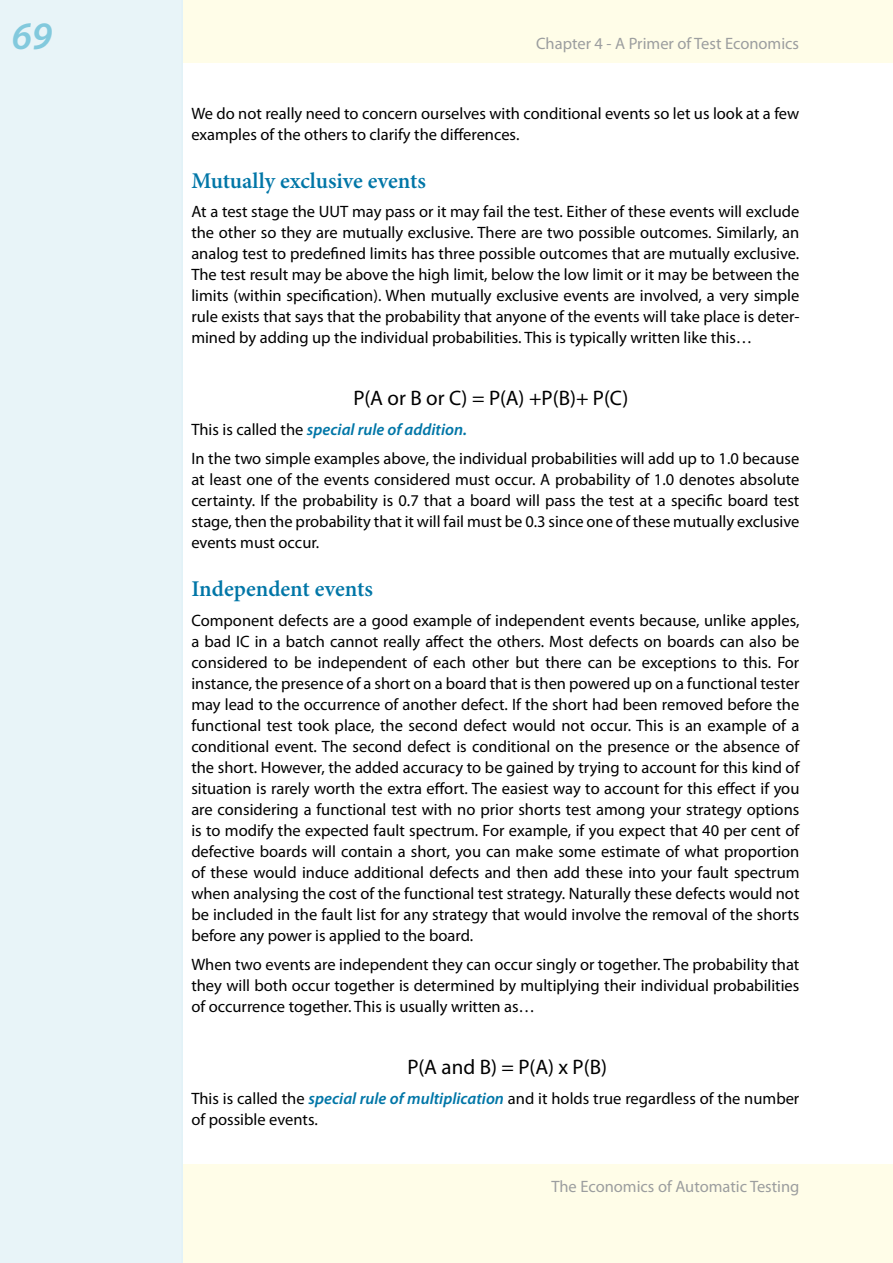
<style>
.page{position:relative;width:893px;height:1263px;background:#fff}
.page>*{position:absolute;margin:0;border:0;box-sizing:border-box;transform-origin:0 0}
.t1{font:italic 600 39px "Myriad Pro";color:#82c9dd}
.t2{font:600 22.5px "Minion Pro";letter-spacing:-.005em;color:#0076a7}
.t3{font:21px "Myriad Pro";color:#000}
.t4{font:16.5px/21px "Myriad Pro";color:#000;text-align:justify}
.t5{font:16.5px "Myriad Pro";color:#9c9e9f}
.s1{font-weight:600;font-style:italic;color:#0076a7}
</style>
<div class="page">
<div style="left:0;top:1164px;width:893px;height:99px;background:#fffde8"></div>
<div style="left:0;top:0;width:893px;height:63px;background:#fffde8"></div>
<div style="left:0;top:0;width:183px;height:1263px;background:#e8f4f8"></div>
<p class="t1" style="left:12px;top:12px;width:42px">69</p>
<p class="t5" style="left:536px;top:34px;width:265px">Chapter 4 - A Primer of Test Economics</p>
<p class="t4" style="left:191px;top:102px;width:609px">We do not really need to concern ourselves with conditional events so let us look at a few examples of the others to clarify the differences.</p>
<p class="t2" style="left:191px;top:165px;width:236px">Mutually exclusive events</p>
<p class="t4" style="left:191px;top:201px;width:610px">At a test stage the UUT may pass or it may fail the test. Either of these events will exclude the other so they are mutually exclusive. There are two possible outcomes. Similarly, an analog test to predefined limits has three possible outcomes that are mutually exclusive.<br>The test result may be above the high limit, below the low limit or it may be between the limits (within specification). When mutually exclusive events are involved, a very simple rule exists that says that the probability that anyone of the events will take place is deter&shy;mined by adding up the individual probabilities. This is typically written like this…</p>
<p class="t3" style="left:353px;top:385px;width:276px">P(A or B or C) = P(A) +P(B)+ P(C)</p>
<p class="t4" style="left:191px;top:414px;width:610px;line-height:29.5px">This is called the <span class="s1">special rule of addition.<br></span>In the two simple examples above, the individual probabilities will add up to 1.0 because</p>
<p class="t4" style="left:191px;top:469px;width:610px">at least one of the events considered must occur. A probability of 1.0 denotes absolute certainty. If the probability is 0.7 that a board will pass the test at a specific board test stage, then the probability that it will fail must be 0.3 since one of these mutually exclusive events must occur.</p>
<p class="t2" style="left:191px;top:573px;width:183px">Independent events</p>
<p class="t4" style="left:191px;top:609px;width:610px">Component defects are a good example of independent events because, unlike apples, a bad IC in a batch cannot really affect the others. Most defects on boards can also be considered to be independent of each other but there can be exceptions to this. For instance, the presence of a short on a board that is then powered up on a functional tester may lead to the occurrence of another defect. If the short had been removed before the functional test took place, the second defect would not occur. This is an example of a conditional event. The second defect is conditional on the presence or the absence of the short. However, the added accuracy to be gained by trying to account for this kind of situation is rarely worth the extra effort. The easiest way to account for this effect if you are considering a functional test with no prior shorts test among your strategy options is to modify the expected fault spectrum. For example, if you expect that 40 per cent of defective boards will contain a short, you can make some estimate of what proportion of these would induce additional defects and then add these into your fault spectrum when analysing the cost of the functional test strategy. Naturally these defects would not be included in the fault list for any strategy that would involve the removal of the shorts before any power is applied to the board.</p>
<p class="t4" style="left:191px;top:954px;width:610px">When two events are independent they can occur singly or together. The probability that they will both occur together is determined by multiplying their individual probabilities of occurrence together. This is usually written as…</p>
<p class="t3" style="left:407px;top:1054px;width:201px">P(A and B) = P(A) x P(B)</p>
<p class="t4" style="left:191px;top:1087px;width:609px">This is called the <span class="s1">special rule of multiplication</span> and it holds true regardless of the number of possible events.</p>
<p class="t5" style="left:551px;top:1176px;width:250px">The Economics of Automatic Testing</p>
</div>
